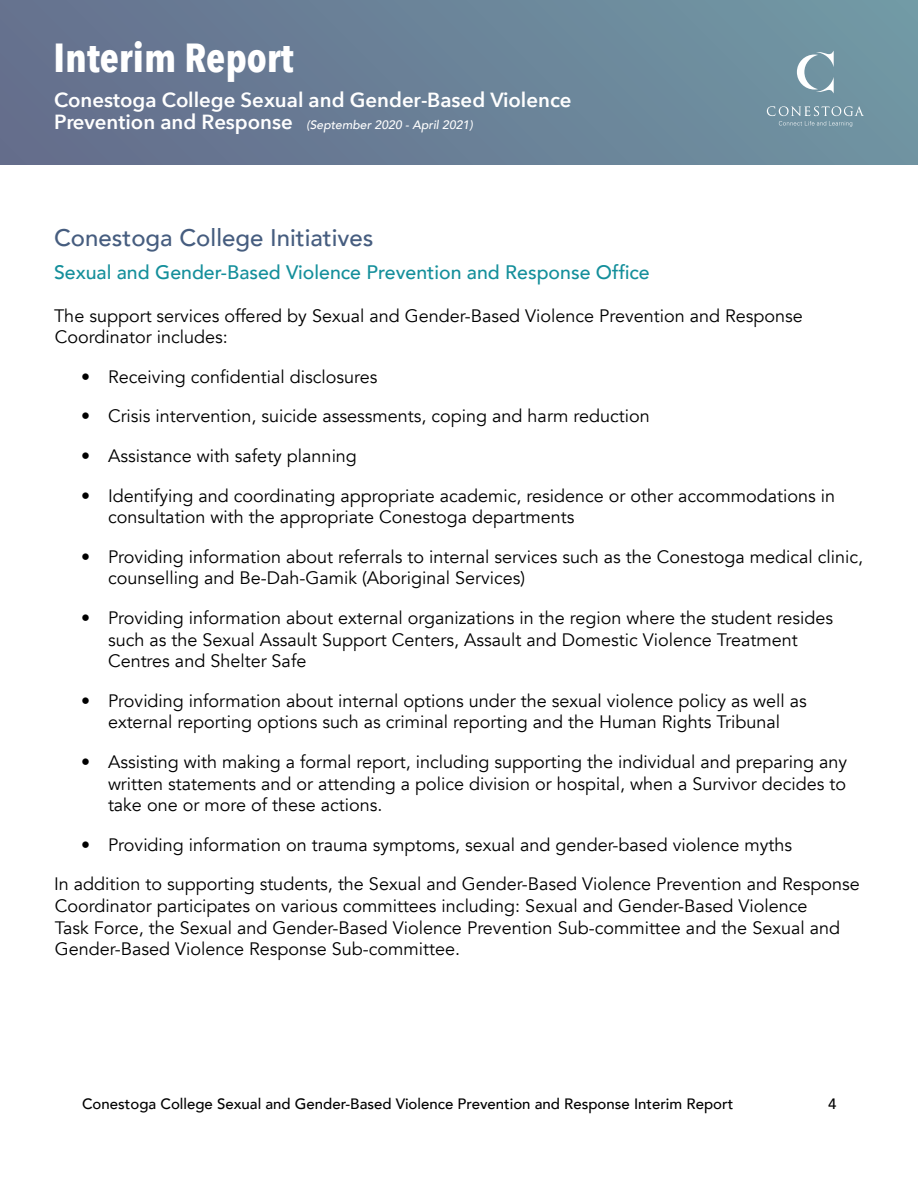
<style>
.page{position:relative;width:918px;height:1188px;background:#fff}
.page>*{position:absolute;margin:0;border:0;box-sizing:border-box;transform-origin:0 0}
.t1{font:700 40.5px "Avenir Next Condensed";color:#fff}
.t2{font:500 24px "Avenir";color:#465d7f}
.t3{font:600 20.4px "Avenir Next";color:#fff}
.t4{font:500 19.5px "Avenir";color:#148f9b}
.t5{font:18px/21.6px "Avenir";color:#000}
.t6{font:500 15px "Avenir";color:#000}
.t7{font:italic 500 12.15px "Avenir";color:#fff}
.s1{font-family:"Avenir Next";font-weight:600;font-style:normal;font-size:20.4px}
</style>
<div class="page">
<div style="left:0;top:0;width:918px;height:164px;background:linear-gradient(to right,#646e8d,#7197a4)"></div>
<svg style="left:767px;top:106px;width:97px;height:21px;background:#819eac"></svg>
<svg style="left:797px;top:50px;width:37px;height:44px"></svg>
<h1 class="t1" style="left:54px;top:33px;width:241px">Interim Report</h1>
<h1 class="t3" style="left:54px;top:83px;width:519px">Conestoga College Sexual and Gender-Based Violence</h1>
<h1 class="t7" style="left:54px;top:117px;width:420px"><span class="s1">Prevention and Response</span> (September 2020 - April 2021)</h1>
<h2 class="t2" style="left:54px;top:217px;width:321px">Conestoga College Initiatives</h2>
<h2 class="t4" style="left:54px;top:255px;width:597px">Sexual and Gender-Based Violence Prevention and Response Office</h2>
<p class="t5" style="left:54px;top:305px;width:750px">The support services offered by Sexual and Gender-Based Violence Prevention and Response</p>
<p class="t5" style="left:55px;top:327px;width:174px">Coordinator includes:</p>
<p class="t5" style="left:81px;top:366px;width:298px">• Receiving confidential disclosures</p>
<p class="t5" style="left:81px;top:406px;width:570px">• Crisis intervention, suicide assessments, coping and harm reduction</p>
<p class="t5" style="left:81px;top:445px;width:277px">• Assistance with safety planning</p>
<p class="t5" style="left:108px;top:485px;width:729px;text-indent:-27px">• Identifying and coordinating appropriate academic, residence or other accommodations in consultation with the appropriate Conestoga departments</p>
<p class="t5" style="left:108px;top:546px;width:757px;text-indent:-27px">• Providing information about referrals to internal services such as the Conestoga medical clinic, counselling and Be-Dah-Gamik (Aboriginal Services)</p>
<p class="t5" style="left:108px;top:607px;width:727px;text-indent:-27px">• Providing information about external organizations in the region where the student resides such as the Sexual Assault Support Centers, Assault and Domestic Violence Treatment<br>Centres and Shelter Safe</p>
<p class="t5" style="left:81px;top:690px;width:727px;text-align:center">• Providing information about internal options under the sexual violence policy as well as external reporting options such as criminal reporting and the Human Rights Tribunal</p>
<p class="t5" style="left:108px;top:751px;width:741px;text-align:justify;text-indent:-27px">• Assisting with making a formal report, including supporting the individual and preparing any written statements and or attending a police division or hospital, when a Survivor decides to take one or more of these actions.</p>
<p class="t5" style="left:81px;top:834px;width:713px">• Providing information on trauma symptoms, sexual and gender-based violence myths</p>
<p class="t5" style="left:54px;top:874px;width:807px">In addition to supporting students, the Sexual and Gender-Based Violence Prevention and Response</p>
<p class="t5" style="left:55px;top:895px;width:754px">Coordinator participates on various committees including: Sexual and Gender-Based Violence</p>
<p class="t5" style="left:55px;top:917px;width:787px">Task Force, the Sexual and Gender-Based Violence Prevention Sub-committee and the Sexual and<br>Gender-Based Violence Response Sub-committee.</p>
<p class="t6" style="left:82px;top:1091px;width:653px">Conestoga College Sexual and Gender-Based Violence Prevention and Response Interim Report</p>
<p class="t6" style="left:828px;top:1091px;width:10px">4</p>
</div>
